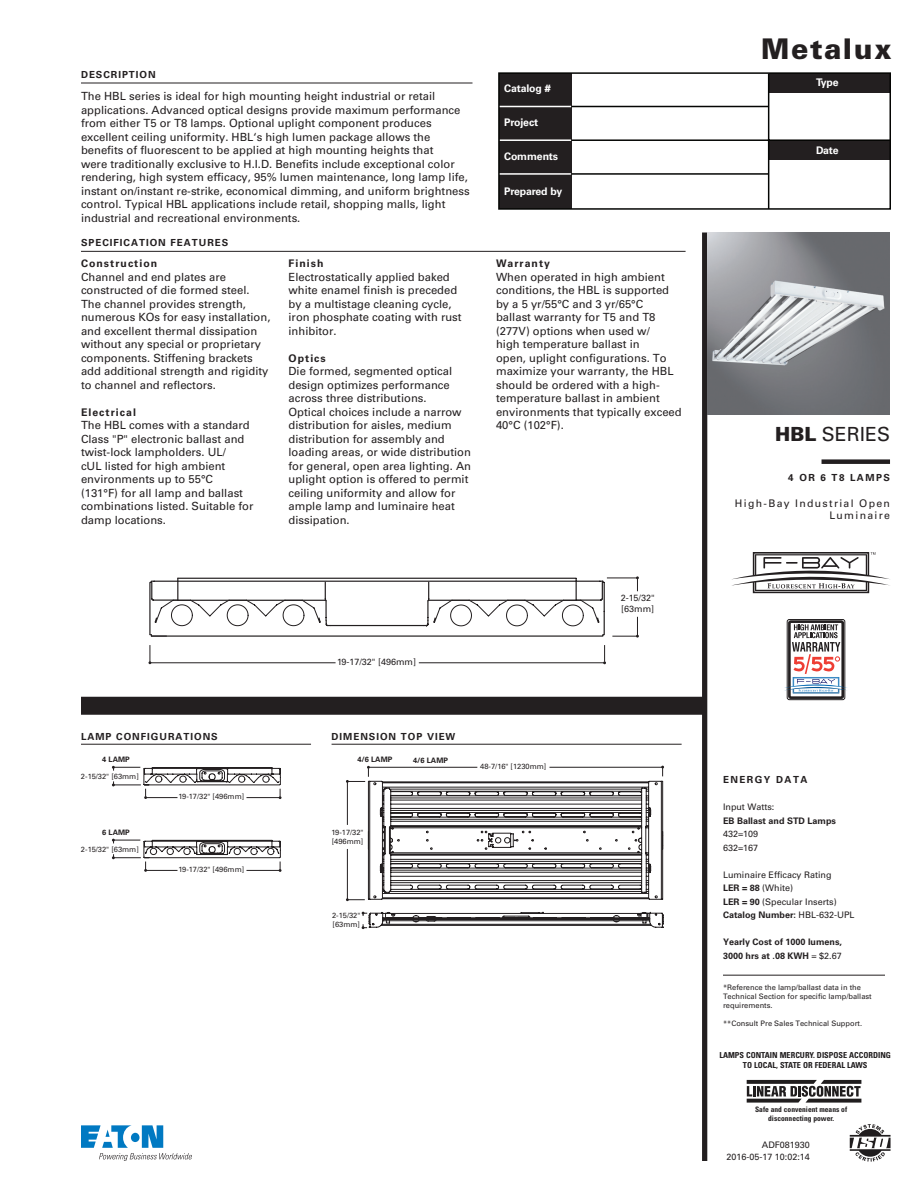
<style>
.page{position:relative;width:918px;height:1188px;background:#fff}
.page>*{position:absolute;margin:0;border:0;box-sizing:border-box;transform-origin:0 0}
.t1{font:900 28.5px "Univers LT Std";letter-spacing:.05em;color:#231f20}
.t2{font:19.5px "Univers LT Std";color:#231f20}
.t3{font:11.25px/13.5px "Univers LT Std";color:#231f20}
.t4{font:700 10.5px "Univers LT Std";letter-spacing:.1em;color:#231f20}
.t5{font:700 10.5px "Univers LT Std";letter-spacing:-.01em;color:#fff}
.t6{font:10.5px/12px "Univers LT Std";letter-spacing:.125em;color:#231f20;text-align:right}
.t7{font:700 9.75px "Univers LT Std";letter-spacing:.1em;color:#231f20}
.t8{font:700 9.75px "Univers LT Std";letter-spacing:.15em;color:#231f20}
.t9{font:9px/13.5px "Univers LT Std";color:#231f20}
.t10{font:700 9px/13.5px "Univers LT Std";color:#231f20}
.t11{font:700 condensed 8.25px/9.9px "Univers LT Std";color:#201d1e;text-align:center}
.t12{font:7.5px/9px "Univers LT Std";color:#231f20}
.t13{font:700 condensed 7.5px/9px "Univers LT Std";color:#201d1e;text-align:center}
.t14{font:700 7.5px "Univers LT Std";color:#231f20}
.s1{font-weight:900}
.s2{font-weight:700}
.s3{font-weight:400}
</style>
<div class="page">
<div style="left:702px;top:232px;width:5px;height:929px;background:#231f20"></div>
<div style="left:81px;top:697px;width:625px;height:18px;background:#231f20"></div>
<div style="left:822px;top:459px;width:68px;height:5px;background:#231f20"></div>
<img style="left:707px;top:233px;width:183px;height:182px">
<div style="left:499px;top:73px;width:72px;height:136px;background:#231f20"></div>
<div style="left:769px;top:73px;width:121px;height:19px;background:#231f20"></div>
<div style="left:769px;top:141px;width:121px;height:19px;background:#231f20"></div>
<hr style="left:571px;top:106px;width:198px;height:1px;background:#040503">
<hr style="left:499px;top:106px;width:72px;height:1px;background:#fff">
<hr style="left:571px;top:173px;width:198px;height:2px;background:#040503">
<hr style="left:499px;top:173px;width:72px;height:2px;background:#fff">
<hr style="left:768px;top:73px;width:1px;height:136px;background:#040503">
<hr style="left:571px;top:139px;width:319px;height:2px;background:#040503">
<hr style="left:500px;top:139px;width:71px;height:2px;background:#fff">
<div style="left:498px;top:72px;width:393px;height:138px;border:2px solid #040503"></div>
<hr style="left:81px;top:251px;width:605px;height:1px;background:#231f20">
<hr style="left:81px;top:83px;width:391px;height:1px;background:#231f20">
<hr style="left:723px;top:975px;width:162px;height:1px;background:#231f20">
<hr style="left:419px;top:662px;width:186px;height:1px;background:#231f20">
<hr style="left:150px;top:662px;width:186px;height:1px;background:#231f20">
<svg style="left:603px;top:645px;width:3px;height:19px"></svg>
<svg style="left:149px;top:645px;width:2px;height:19px"></svg>
<svg style="left:636px;top:576px;width:3px;height:15px"></svg>
<hr style="left:607px;top:578px;width:30px;height:1px;background:#231f20">
<svg style="left:612px;top:617px;width:27px;height:21px"></svg>
<svg style="left:149px;top:577px;width:456px;height:60px"></svg>
<svg style="left:81px;top:1125px;width:111px;height:36px"></svg>
<svg style="left:747px;top:1080px;width:114px;height:23px"></svg>
<svg style="left:850px;top:1124px;width:41px;height:38px"></svg>
<div style="left:787px;top:619px;width:58px;height:81px;border:1px solid #231f20;border-radius:2px"></div>
<svg style="left:784px;top:621px;width:63px;height:78px"></svg>
<svg style="left:732px;top:552px;width:158px;height:41px"></svg>
<svg style="left:112px;top:839px;width:170px;height:33px"></svg>
<svg style="left:112px;top:766px;width:170px;height:33px"></svg>
<hr style="left:81px;top:744px;width:230px;height:1px;background:#231f20">
<svg style="left:346px;top:766px;width:318px;height:135px"></svg>
<div style="left:478px;top:764px;width:71px;height:7px;background:#fff"></div>
<svg style="left:362px;top:912px;width:302px;height:17px"></svg>
<hr style="left:332px;top:744px;width:350px;height:1px;background:#231f20">
<p class="t7" style="left:81px;top:69px;width:76px">DESCRIPTION</p>
<p class="t3" style="left:81px;top:89px;width:390px">The HBL series is ideal for high mounting height industrial or retail applications. Advanced optical designs provide maximum performance from either T5 or T8 lamps. Optional uplight component produces excellent ceiling uniformity. HBL‘s high lumen package allows the benefits of fluorescent to be applied at high mounting heights that<br>were traditionally exclusive to H.I.D. Benefits include exceptional color rendering, high system efficacy, 95% lumen maintenance, long lamp life, instant on/instant re-strike, economical dimming, and uniform brightness control. Typical HBL applications include retail, shopping malls, light industrial and recreational environments.</p>
<p class="t7" style="left:81px;top:237px;width:149px">SPECIFICATION FEATURES</p>
<p class="t4" style="left:81px;top:257px;width:78px">Construction</p>
<p class="t3" style="left:81px;top:270px;width:191px">Channel and end plates are constructed of die formed steel.<br>The channel provides strength, numerous KOs for easy installation, and excellent thermal dissipation without any special or proprietary components. Stiffening brackets add additional strength and rigidity to channel and reflectors.</p>
<p class="t4" style="left:81px;top:406px;width:56px">Electrical</p>
<p class="t3" style="left:81px;top:418px;width:174px">The HBL comes with a standard<br>Class "P" electronic ballast and twist-lock lampholders. UL/<br>cUL listed for high ambient environments up to 55°C<br>(131°F) for all lamp and ballast combinations listed. Suitable for damp locations.</p>
<p class="t4" style="left:289px;top:257px;width:37px">Finish</p>
<p class="t3" style="left:289px;top:270px;width:175px">Electrostatically applied baked white enamel finish is preceded by a multistage cleaning cycle, iron phosphate coating with rust inhibitor.</p>
<p class="t4" style="left:289px;top:352px;width:39px">Optics</p>
<p class="t3" style="left:289px;top:364px;width:184px">Die formed, segmented optical design optimizes performance across three distributions.<br>Optical choices include a narrow distribution for aisles, medium distribution for assembly and loading areas, or wide distribution for general, open area lighting. An uplight option is offered to permit ceiling uniformity and allow for ample lamp and luminaire heat dissipation.</p>
<p class="t5" style="left:504px;top:82px;width:48px">Catalog #</p>
<p class="t5" style="left:504px;top:117px;width:36px">Project</p>
<p class="t5" style="left:504px;top:150px;width:56px">Comments</p>
<p class="t5" style="left:504px;top:185px;width:60px">Prepared by</p>
<p class="t4" style="left:496px;top:257px;width:56px">Warranty</p>
<p class="t3" style="left:496px;top:270px;width:187px">When operated in high ambient conditions, the HBL is supported by a 5 yr/55°C and 3 yr/65°C<br>ballast warranty for T5 and T8 (277V) options when used w/<br>high temperature ballast in<br>open, uplight configurations. To maximize your warranty, the HBL should be ordered with a high&shy;temperature ballast in ambient environments that typically exceed<br>40°C (102°F).</p>
<p class="t7" style="left:81px;top:731px;width:138px">LAMP CONFIGURATIONS</p>
<p class="t14" style="left:102px;top:755px;width:29px">4 LAMP</p>
<p class="t12" style="left:81px;top:772px;width:59px">2-15/32" [63mm]</p>
<p class="t14" style="left:102px;top:828px;width:29px">6 LAMP</p>
<p class="t12" style="left:81px;top:845px;width:59px">2-15/32" [63mm]</p>
<p class="t12" style="left:178px;top:792px;width:67px">19-17/32" [496mm]</p>
<p class="t12" style="left:178px;top:865px;width:67px">19-17/32" [496mm]</p>
<p class="t9" style="left:337px;top:655px;width:80px">19-17/32" [496mm]</p>
<p class="t7" style="left:332px;top:731px;width:125px">DIMENSION TOP VIEW</p>
<p class="t14" style="left:357px;top:755px;width:37px">4/6 LAMP</p>
<p class="t14" style="left:413px;top:756px;width:37px">4/6 LAMP</p>
<p class="t12" style="left:332px;top:828px;width:34px">19-17/32" [496mm]</p>
<p class="t12" style="left:480px;top:762px;width:68px">48-7/16" [1230mm]</p>
<p class="t12" style="left:332px;top:911px;width:30px">2-15/32" [63mm]</p>
<p class="t9" style="left:621px;top:593px;width:35px;line-height:10.8px">2-15/32" [63mm]</p>
<h1 class="t1" style="left:761px;top:31px;width:132px">Metalux</h1>
<p class="t5" style="left:816px;top:77px;width:24px">Type</p>
<p class="t5" style="left:816px;top:144px;width:24px">Date</p>
<h2 class="t2" style="left:775px;top:422px;width:116px"><span class="s1">HBL</span> SERIES</h2>
<p class="t8" style="left:788px;top:472px;width:103px">4 OR 6 T8 LAMPS</p>
<p class="t6" style="left:735px;top:497px;width:157px">High-Bay Industrial Open<br>Luminaire</p>
<p class="t8" style="left:723px;top:774px;width:86px">ENERGY DATA</p>
<p class="t9" style="left:723px;top:800px;width:53px">Input Watts:</p>
<p class="t10" style="left:723px;top:814px;width:115px">EB Ballast and STD Lamps</p>
<p class="t9" style="left:723px;top:827px;width:37px">432=109<br>632=167</p>
<p class="t9" style="left:723px;top:868px;width:133px">Luminaire Efficacy Rating<br><span class="s2">LER = 88</span> (White)<br><span class="s2">LER = 90</span> (Specular Inserts)<br><span class="s2">Catalog Number:</span> HBL-632-UPL</p>
<p class="t10" style="left:723px;top:935px;width:121px">Yearly Cost of 1000 lumens,<br>3000 hrs at .08 KWH <span class="s3">= $2.67</span></p>
<p class="t12" style="left:723px;top:983px;width:150px">*Reference the lamp/ballast data in the<br>Technical Section for specific lamp/ballast requirements.</p>
<p class="t12" style="left:723px;top:1019px;width:141px">**Consult Pre Sales Technical Support.</p>
<p class="t11" style="left:719px;top:1050px;width:173px">LAMPS CONTAIN MERCURY. DISPOSE ACCORDING<br>TO LOCAL, STATE OR FEDERAL LAWS</p>
<p class="t13" style="left:755px;top:1104px;width:93px">Safe and convenient means of disconnecting power.</p>
<p class="t9" style="left:726px;top:1139px;width:85px;line-height:12px;text-align:right">ADF081930<br>2016-05-17 10:02:14</p>
</div>
